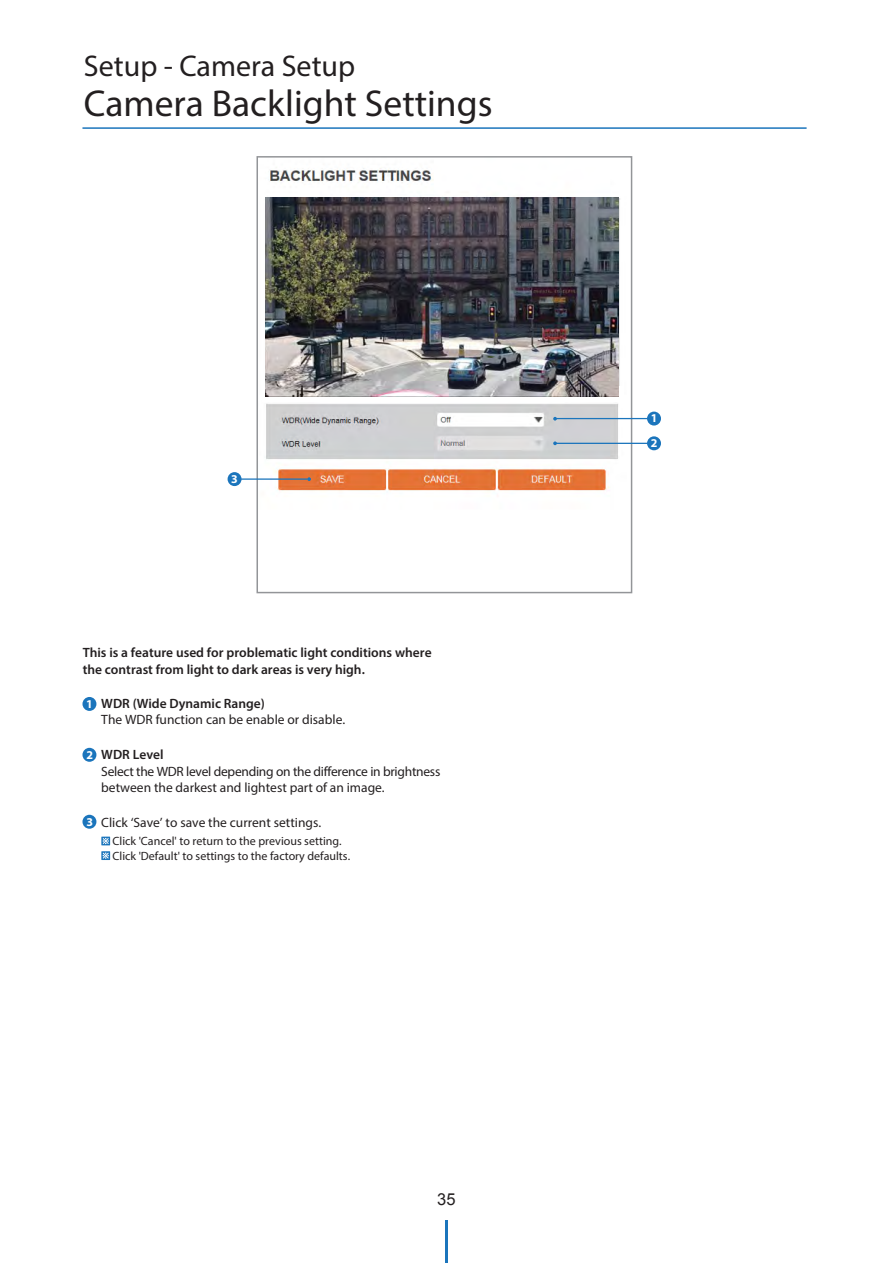
<style>
.page{position:relative;width:893px;height:1263px;background:#fff}
.page>*{position:absolute;margin:0;border:0;box-sizing:border-box;transform-origin:0 0}
.t1{font:37.5px "Myriad Pro";color:#231f20}
.t2{font:30px "Myriad Pro";color:#231f20}
.t3{font:600 13.5px/16.5px "Myriad Pro";color:#231f20}
.t4{font:13.5px/16.5px "Myriad Pro";letter-spacing:-.02em;color:#231f20}
.t5{font:13.5px "Myriad Pro";color:#231f20}
.t6{font:12px/14.7px "Myriad Pro";color:#231f20}
.t7{font:700 12px/24.8px "Myriad Pro";color:#fff}
.s1{font-weight:700;font-size:12px;color:#fff}
</style>
<div class="page">
<hr style="left:445px;top:1220px;width:2px;height:43px;background:#1b75bc">
<hr style="left:82px;top:127px;width:724px;height:2px;background:#1b75bc">
<img style="left:266px;top:167px;width:360px;height:324px">
<div style="left:256px;top:156px;width:376px;height:437px;border:2px solid #939598"></div>
<div style="left:647px;top:412px;width:14px;height:14px;background:#1b75bc;border-radius:50%"></div>
<hr style="left:554px;top:418px;width:96px;height:1px;background:#1b75bc">
<svg style="left:553px;top:417px;width:4px;height:4px"></svg>
<hr style="left:554px;top:443px;width:97px;height:1px;background:#1b75bc">
<svg style="left:553px;top:441px;width:4px;height:4px"></svg>
<div style="left:647px;top:436px;width:14px;height:14px;background:#1b75bc;border-radius:50%"></div>
<div style="left:228px;top:472px;width:13px;height:14px;background:#1b75bc;border-radius:50%"></div>
<hr style="left:240px;top:478px;width:67px;height:2px;background:#1b75bc">
<svg style="left:307px;top:477px;width:4px;height:4px"></svg>
<div style="left:82px;top:697px;width:14px;height:14px;background:#1b75bc;border-radius:50%"></div>
<div style="left:82px;top:748px;width:14px;height:14px;background:#1b75bc;border-radius:50%"></div>
<svg style="left:101px;top:837px;width:9px;height:8px"></svg>
<svg style="left:102px;top:837px;width:7px;height:8px"></svg>
<svg style="left:101px;top:851px;width:9px;height:9px"></svg>
<svg style="left:102px;top:852px;width:7px;height:7px"></svg>
<div style="left:82px;top:815px;width:14px;height:14px;background:#1b75bc;border-radius:50%"></div>
<svg style="left:265px;top:386px;width:357px;height:15px"></svg>
<img style="left:265px;top:197px;width:354px;height:199px">
<h2 class="t2" style="left:84px;top:55px;width:273px">Setup - Camera Setup</h2>
<h1 class="t1" style="left:84px;top:89px;width:410px">Camera Backlight Settings</h1>
<p class="t7" style="left:231px;top:466px;width:8px">3</p>
<p class="t3" style="left:83px;top:645px;width:350px">This is a feature used for problematic light conditions where the contrast from light to dark areas is very high.</p>
<p class="t7" style="left:86px;top:691px;width:8px">1</p>
<p class="t7" style="left:86px;top:742px;width:8px">2</p>
<p class="t3" style="left:101px;top:696px;width:165px">WDR (Wide Dynamic Range)</p>
<p class="t5" style="left:101px;top:715px;width:245px">The WDR function can be enable or disable.</p>
<p class="t3" style="left:101px;top:747px;width:64px">WDR Level</p>
<p class="t4" style="left:101px;top:764px;width:340px">Select the WDR level depending on the difference in brightness between the darkest and lightest part of an image.</p>
<p class="t5" style="left:86px;top:817px;width:236px"><span class="s1">3</span> Click ‘Save’ to save the current settings.</p>
<p class="t6" style="left:113px;top:835px;width:239px">Click 'Cancel' to return to the previous setting.<br>Click 'Default' to settings to the factory defaults.</p>
<p class="t7" style="left:651px;top:406px;width:8px">1<br>2</p>
</div>
